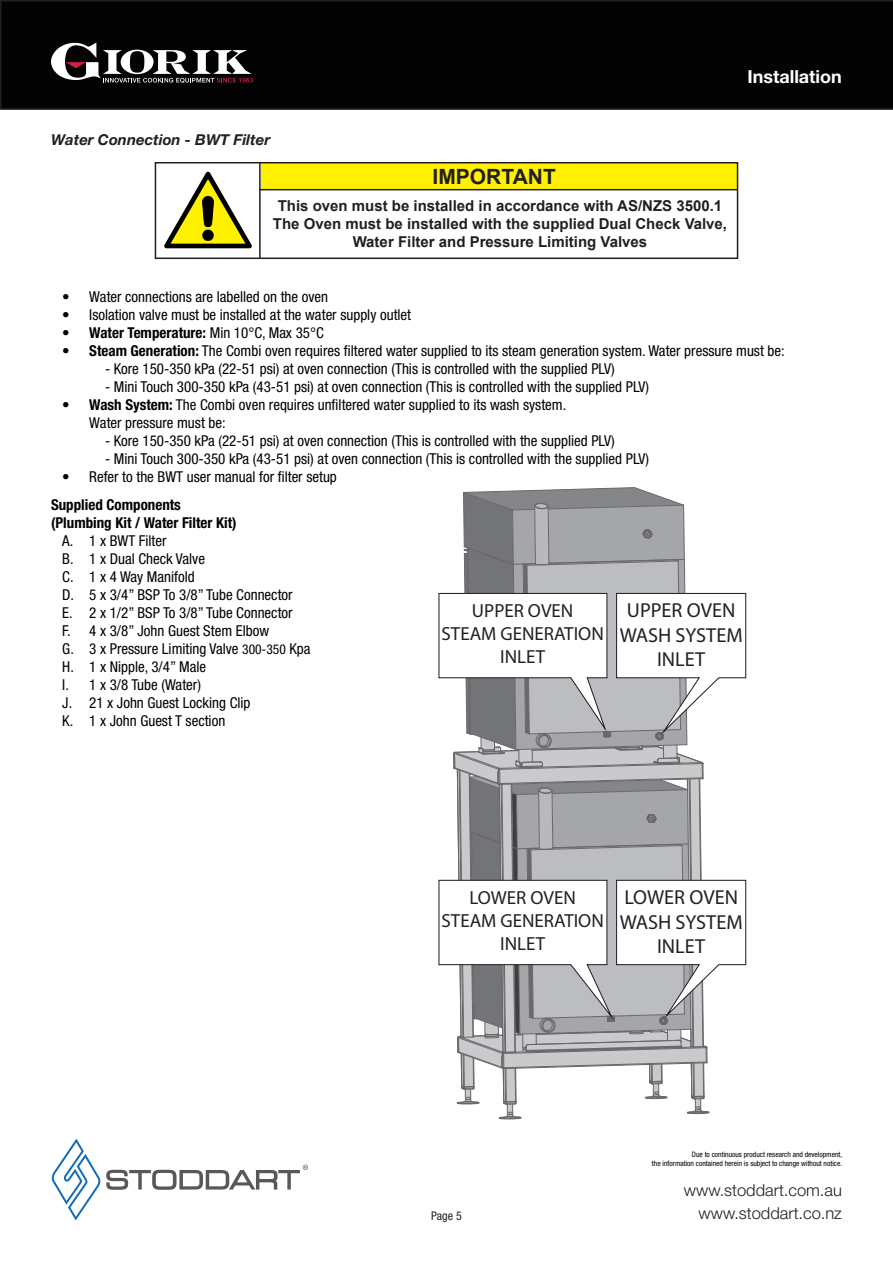
<style>
.page{position:relative;width:893px;height:1263px;background:#fff}
.page>*{position:absolute;margin:0;border:0;box-sizing:border-box;transform-origin:0 0}
.t1{font:700 21px "Arial";color:#231f20}
.t2{font:20.25px/24.3px "Myriad Pro";color:#231f20;text-align:center}
.t3{font:18.9px/22.8px "Myriad Pro";color:#231f20;text-align:center}
.Header_non_content{font:700 18px "Helvetica Neue LT Pro";color:#fff}
.t4{font:300 16.5px/22.8px "Helvetica Neue LT Pro";color:#231f20;text-align:right}
.t5{font:condensed 15px/18px "Helvetica Neue LT Pro";color:#000}
.t6{font:700 15px/18px "Arial";color:#231f20;text-align:center}
.operation_-_Bullet{font:700 condensed 15px "Helvetica Neue LT Pro";color:#000}
.Sub_Header_Info_-_JM{font:italic 700 15px "Helvetica Neue LT Pro";color:#231f20}
.t7{font:condensed 12px "Helvetica Neue LT Pro";color:#231f20}
.t8{font:condensed 7.5px/9px "Helvetica Neue LT Pro";color:#000;text-align:right}
.s1{font-weight:400}
.s2{font-weight:700}
.s3{font-size:13.5px}
</style>
<div class="page">
<svg style="left:51px;top:1139px;width:257px;height:81px"></svg>
<div style="left:0;top:0;width:893px;height:110px;background:#030303"></div>
<svg style="left:51px;top:43px;width:202px;height:40px"></svg>
<svg style="left:164px;top:172px;width:88px;height:76px"></svg>
<div style="left:261px;top:163px;width:476px;height:27px;background:#fff101"></div>
<div style="left:155px;top:162px;width:583px;height:97px;border:2px solid #231f20"></div>
<hr style="left:259px;top:163px;width:2px;height:95px;background:#231f20">
<hr style="left:260px;top:189px;width:478px;height:1px;background:#231f20">
<svg style="left:438px;top:487px;width:309px;height:633px"></svg>
<p class="Sub_Header_Info_-_JM" style="left:51px;top:130px;width:221px">Water Connection - BWT Filter</p>
<p class="t1" style="left:433px;top:162px;width:125px">IMPORTANT</p>
<p class="t6" style="left:273px;top:197px;width:456px">This oven must be installed in accordance with AS/NZS 3500.1<br>The Oven must be installed with the supplied Dual Check Valve,<br>Water Filter and Pressure Limiting Valves</p>
<p class="Header_non_content" style="left:747px;top:65px;width:96px">Installation</p>
<p class="t5" style="left:62px;top:287px;width:267px">• Water connections are labelled on the oven</p>
<p class="t5" style="left:62px;top:305px;width:350px">• Isolation valve must be installed at the water supply outlet</p>
<p class="operation_-_Bullet" style="left:62px;top:323px;width:263px">• Water Temperature: <span class="s1">Min 10°C, Max 35°C</span></p>
<p class="t5" style="left:62px;top:341px;width:724px"><span class="s2">• Steam Generation:</span> The Combi oven requires filtered water supplied to its steam generation system. Water pressure must be:</p>
<p class="t5" style="left:105px;top:359px;width:511px">- Kore 150-350 kPa (22-51 psi) at oven connection (This is controlled with the supplied PLV)</p>
<p class="t5" style="left:105px;top:377px;width:546px">- Mini Touch 300-350 kPa (43-51 psi) at oven connection (This is controlled with the supplied PLV)</p>
<p class="t5" style="left:89px;top:395px;width:479px;text-indent:-27px"><span class="s2">• Wash System:</span> The Combi oven requires unfiltered water supplied to its wash system.<br>Water pressure must be:</p>
<p class="t5" style="left:105px;top:431px;width:511px">- Kore 150-350 kPa (22-51 psi) at oven connection (This is controlled with the supplied PLV)</p>
<p class="t5" style="left:105px;top:449px;width:546px">- Mini Touch 300-350 kPa (43-51 psi) at oven connection (This is controlled with the supplied PLV)</p>
<p class="t5" style="left:62px;top:467px;width:276px">• Refer to the BWT user manual for filter setup</p>
<p class="operation_-_Bullet" style="left:51px;top:496px;width:131px">Supplied Components</p>
<p class="operation_-_Bullet" style="left:51px;top:514px;width:187px">(Plumbing Kit / Water Filter Kit)</p>
<p class="t5" style="left:62px;top:532px;width:106px">A. 1 x BWT Filter</p>
<p class="t5" style="left:62px;top:550px;width:144px">B. 1 x Dual Check Valve</p>
<p class="t5" style="left:62px;top:568px;width:134px">C. 1 x 4 Way Manifold</p>
<p class="t5" style="left:62px;top:586px;width:232px">D. 5 x 3/4” BSP To 3/8” Tube Connector</p>
<p class="t5" style="left:62px;top:604px;width:232px">E. 2 x 1/2” BSP To 3/8” Tube Connector</p>
<p class="t5" style="left:62px;top:622px;width:208px">F. 4 x 3/8” John Guest Stem Elbow</p>
<p class="t5" style="left:62px;top:640px;width:250px">G. 3 x Pressure Limiting Valve <span class="s3">300-350</span> Kpa</p>
<p class="t5" style="left:62px;top:658px;width:145px">H. 1 x Nipple, 3/4” Male</p>
<p class="t5" style="left:62px;top:676px;width:140px">I. 1 x 3/8 Tube (Water)</p>
<p class="t5" style="left:62px;top:694px;width:190px">J. 21 x John Guest Locking Clip</p>
<p class="t5" style="left:62px;top:712px;width:164px">K. 1 x John Guest T section</p>
<p class="t2" style="left:620px;top:598px;width:124px">UPPER OVEN<br>WASH SYSTEM<br>INLET</p>
<p class="t3" style="left:442px;top:599px;width:164px">UPPER OVEN<br>STEAM GENERATION<br>INLET</p>
<p class="t3" style="left:442px;top:886px;width:164px">LOWER OVEN<br>STEAM GENERATION<br>INLET</p>
<p class="t2" style="left:620px;top:885px;width:124px">LOWER OVEN<br>WASH SYSTEM<br>INLET</p>
<p class="t7" style="left:431px;top:1209px;width:32px">Page 5</p>
<p class="t8" style="left:652px;top:1150px;width:192px">Due to continuous product research and development,<br>the information contained herein is subject to change without notice.</p>
<p class="t4" style="left:684px;top:1178px;width:160px">www.stoddart.com.au www.stoddart.co.nz</p>
</div>
